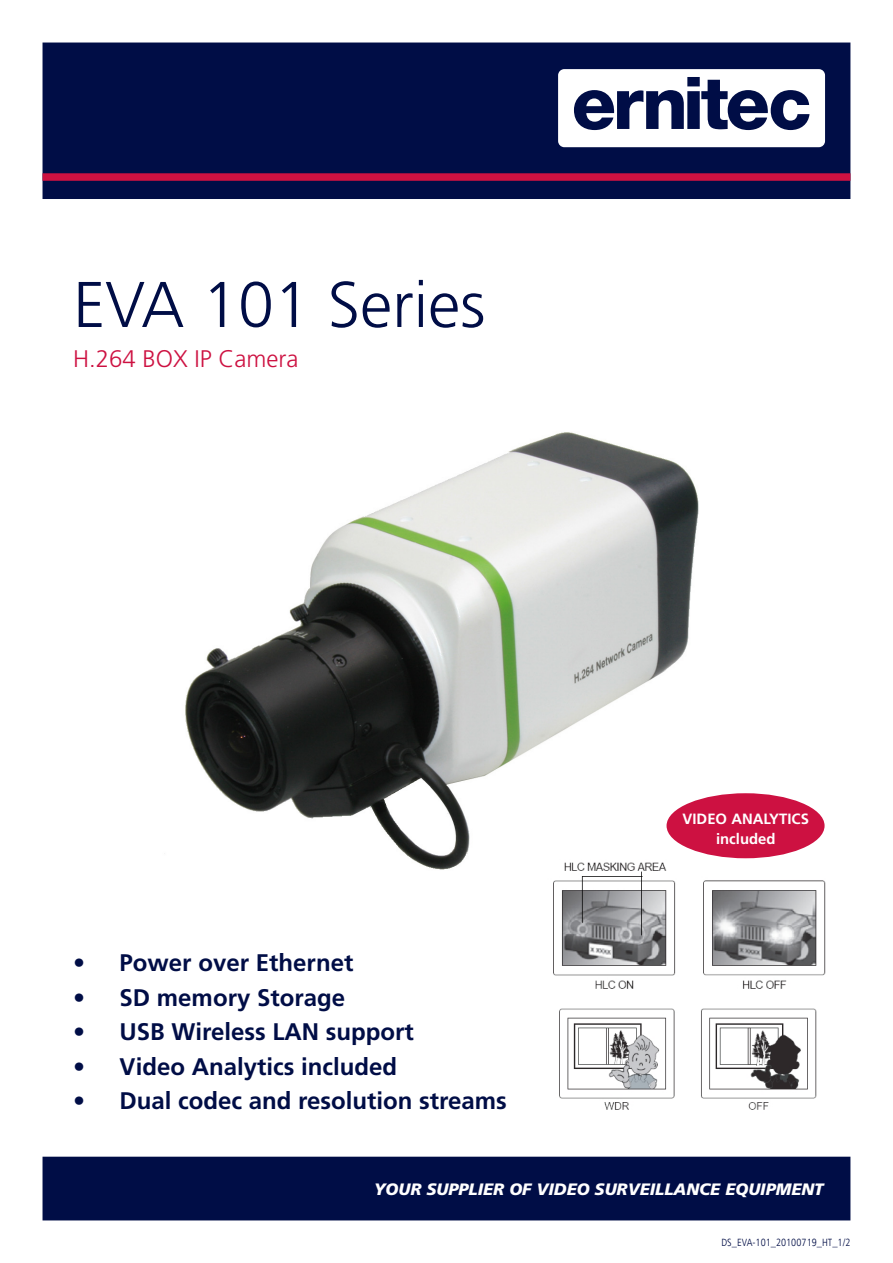
<style>
.page{position:relative;width:893px;height:1263px;background:#fff}
.page>*{position:absolute;margin:0;border:0;box-sizing:border-box;transform-origin:0 0}
.t1{font:300 64.5px "Frutiger";color:#000d46}
.t2{font:700 24px "Frutiger";color:#000d46}
.t3{font:300 24px "Frutiger";color:#cd1141}
.t4{font:italic 900 16.5px "Frutiger";color:#fff}
.t5{font:700 14.85px "Frutiger";color:#fff}
.t6{font:300 condensed 10.5px "Frutiger";color:#000d46}
</style>
<div class="page">
<img style="left:185px;top:432px;width:520px;height:438px">
<div style="left:43px;top:43px;width:807px;height:156px;background:#000d46"></div>
<div style="left:43px;top:1157px;width:807px;height:63px;background:#000d46"></div>
<div style="left:43px;top:173px;width:807px;height:8px;background:#cd1141"></div>
<svg style="left:558px;top:69px;width:267px;height:78px"></svg>
<div style="left:666px;top:793px;width:159px;height:65px;background:#cd1141;border-radius:50%"></div>
<img style="left:542px;top:860px;width:284px;height:129px">
<img style="left:559px;top:1008px;width:258px;height:102px">
<p class="t1" style="left:73px;top:268px;width:414px">EVA 101 Series</p>
<p class="t3" style="left:73px;top:345px;width:227px">H.264 BOX IP Camera</p>
<p class="t2" style="left:73px;top:949px;width:282px">• Power over Ethernet</p>
<p class="t2" style="left:73px;top:983px;width:273px">• SD memory Storage</p>
<p class="t2" style="left:73px;top:1018px;width:342px">• USB Wireless LAN support</p>
<p class="t2" style="left:73px;top:1052px;width:326px">• Video Analytics included</p>
<p class="t2" style="left:73px;top:1087px;width:435px">• Dual codec and resolution streams</p>
<p class="t5" style="left:683px;top:810px;width:128px">VIDEO ANALYTICS</p>
<p class="t5" style="left:716px;top:830px;width:61px">included</p>
<p class="t4" style="left:374px;top:1179px;width:451px">YOUR SUPPLIER OF VIDEO SURVEILLANCE EQUIPMENT</p>
<p class="t6" style="left:721px;top:1237px;width:130px">DS_EVA-101_20100719_HT_1/2</p>
</div>
